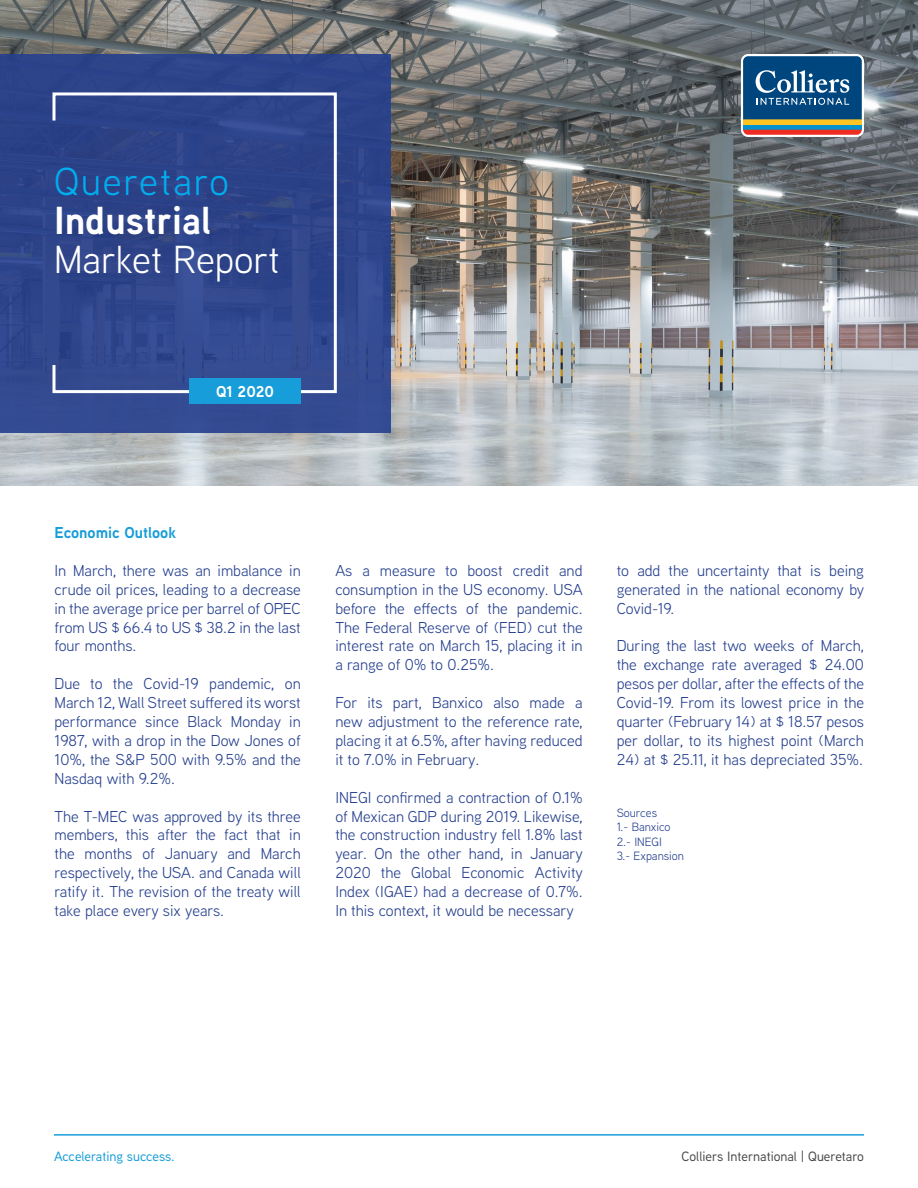
<style>
.page{position:relative;width:918px;height:1188px;background:#fff}
.page>*{position:absolute;margin:0;border:0;box-sizing:border-box;transform-origin:0 0}
.TituloGrande_Blanco{font:39px "Aaux Next";color:#fff}
.TituloGrande_Blanco-2{font:700 39px "Aaux Next";color:#fff}
.TituloGrande_LightBl{font:39px "Aaux Next";letter-spacing:.05em;color:#00aeef}
.Texto_DarkBlue{font:15.75px/18.9px "Aaux Next";color:#253f8e;text-align:justify}
.Titulo_LightBlue{font:700 15.75px "Aaux Next";color:#179dd9}
.Titulo_Blanco{font:700 15.75px "Aaux Next";color:#fff}
.t1{font:500 13.5px "Aaux Next";color:#49494c}
.t2{font:500 13.5px "Aaux Next";color:#179dd9}
.Texto_DarkBlue-2{font:12px "Aaux Next";color:#253f8e}
</style>
<div class="page">
<hr style="left:54px;top:1134px;width:810px;height:2px;background:#179dd9">
<img style="left:0;top:0;width:918px;height:486px">
<div style="left:0;top:54px;width:391px;height:378px;background:#2f468b"></div>
<svg style="left:52px;top:92px;width:286px;height:302px"></svg>
<svg style="left:741px;top:54px;width:123px;height:83px"></svg>
<div style="left:189px;top:378px;width:112px;height:25px;background:#179dd9"></div>
<p class="TituloGrande_LightBl" style="left:54px;top:155px;width:176px">Queretaro</p>
<p class="TituloGrande_Blanco-2" style="left:54px;top:193px;width:158px">Industrial</p>
<p class="TituloGrande_Blanco" style="left:54px;top:233px;width:227px">Market Report</p>
<p class="Titulo_Blanco" style="left:216px;top:380px;width:60px">Q1 2020</p>
<p class="Titulo_LightBlue" style="left:55px;top:521px;width:123px">Economic Outlook</p>
<p class="Texto_DarkBlue" style="left:55px;top:560px;width:248px">In March, there was an imbalance in crude oil prices, leading to a decrease in the average price per barrel of OPEC from US $ 66.4 to US $ 38.2 in the last four months.</p>
<p class="Texto_DarkBlue" style="left:55px;top:674px;width:248px">Due to the Covid-19 pandemic, on March 12, Wall Street suffered its worst performance since Black Monday in 1987, with a drop in the Dow Jones of 10%, the S&amp;P 500 with 9.5% and the Nasdaq with 9.2%.</p>
<p class="Texto_DarkBlue" style="left:55px;top:806px;width:248px">The T-MEC was approved by its three members, this after the fact that in the months of January and March respectively, the USA. and Canada will ratify it. The revision of the treaty will take place every six years.</p>
<p class="Texto_DarkBlue" style="left:335px;top:560px;width:249px">As a measure to boost credit and consumption in the US economy. USA before the effects of the pandemic.<br>The Federal Reserve of (FED) cut the interest rate on March 15, placing it in a range of 0% to 0.25%.</p>
<p class="Texto_DarkBlue" style="left:335px;top:693px;width:249px">For its part, Banxico also made a new adjustment to the reference rate, placing it at 6.5%, after having reduced it to 7.0% in February.</p>
<p class="Texto_DarkBlue" style="left:335px;top:787px;width:249px">INEGI confirmed a contraction of 0.1% of Mexican GDP during 2019. Likewise, the construction industry fell 1.8% last year. On the other hand, in January 2020 the Global Economic Activity Index (IGAE) had a decrease of 0.7%.<br>In this context, it would be necessary</p>
<p class="Texto_DarkBlue" style="left:617px;top:560px;width:249px">to add the uncertainty that is being generated in the national economy by Covid-19.</p>
<p class="Texto_DarkBlue" style="left:617px;top:636px;width:249px">During the last two weeks of March, the exchange rate averaged $ 24.00 pesos per dollar, after the effects of the Covid-19. From its lowest price in the quarter (February 14) at $ 18.57 pesos per dollar, to its highest point (March</p>
<p class="Texto_DarkBlue" style="left:617px;top:749px;width:248px">24) at $ 25.11, it has depreciated 35%.</p>
<p class="Texto_DarkBlue-2" style="left:617px;top:805px;width:42px">Sources</p>
<p class="Texto_DarkBlue-2" style="left:617px;top:819px;width:55px">1.- Banxico</p>
<p class="Texto_DarkBlue-2" style="left:617px;top:834px;width:47px">2.- INEGI</p>
<p class="Texto_DarkBlue-2" style="left:617px;top:848px;width:69px">3.- Expansion</p>
<p class="t2" style="left:54px;top:1147px;width:122px">Accelerating success.</p>
<p class="t1" style="left:681px;top:1147px;width:184px">Colliers International | Queretaro</p>
</div>
